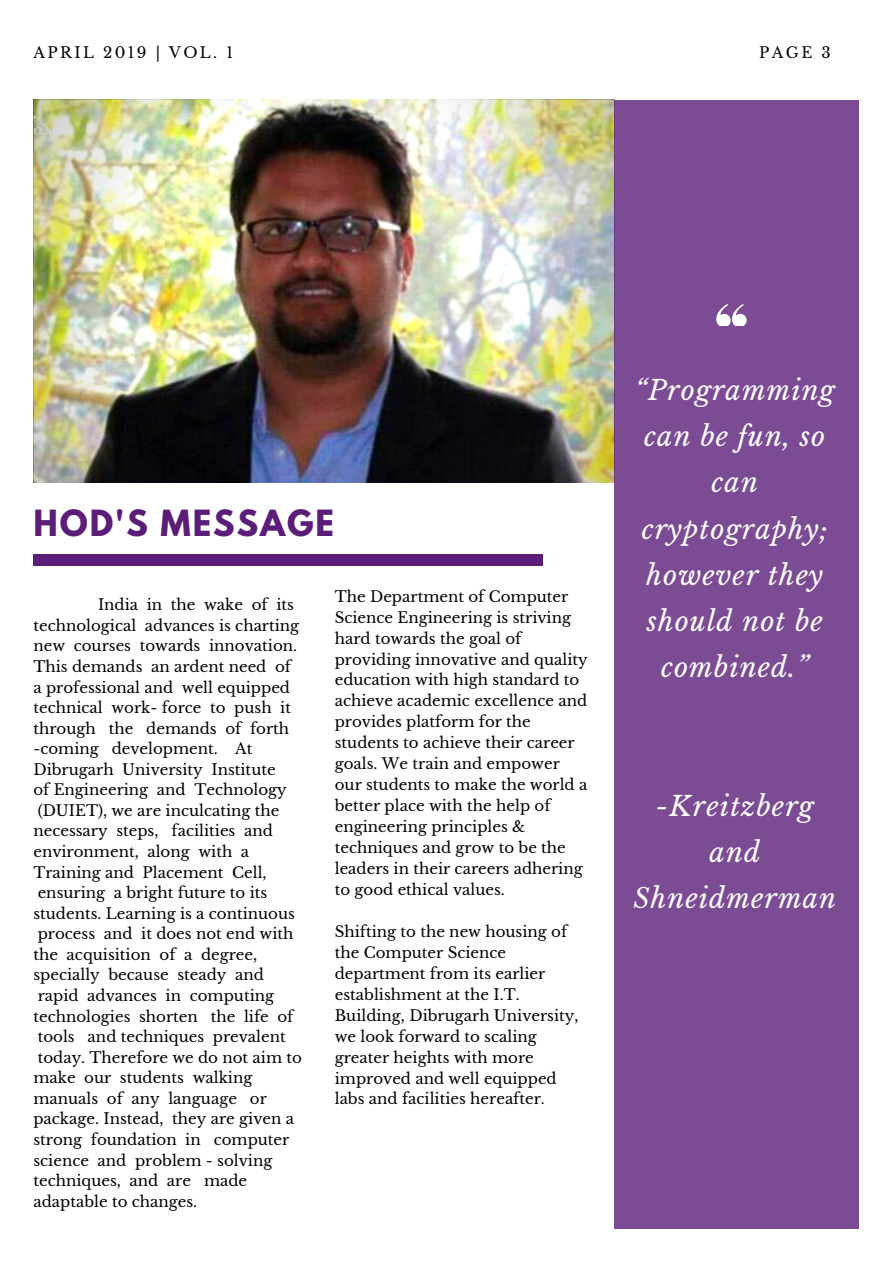
<style>
.page{position:relative;width:894px;height:1264px;background:#fff}
.page>*{position:absolute;margin:0;border:0;box-sizing:border-box;transform-origin:0 0}
.t1{font:700 31.95px "League Spartan";letter-spacing:.06em;color:#5b1e78}
.t2{font:italic 27px/46.2px "Libre Baskerville";letter-spacing:.04em;color:#fff;text-align:center}
.t3{font:15px/20.5px "Libre Baskerville";color:#000}
.t4{font:15px "Libre Baskerville";letter-spacing:.16em;color:#000}
</style>
<div class="page">
<img style="left:33px;top:100px;width:581px;height:382px">
<div style="left:614px;top:100px;width:244px;height:1128px;background:#7b4b93"></div>
<svg style="left:716px;top:304px;width:30px;height:22px"></svg>
<div style="left:33px;top:554px;width:509px;height:11px;background:#5b1e78"></div>
<p class="t4" style="left:33px;top:43px;width:201px">APRIL 2019 | VOL. 1</p>
<p class="t3" style="left:759px;top:42px;width:73px">PAGE 3</p>
<h1 class="t1" style="left:33px;top:507px;width:302px">HOD'S MESSAGE</h1>
<p class="t3" style="left:33px;top:594px;width:270px;text-indent:65px">India in the wake of its technological advances is charting new courses towards innovation.<br>This demands an ardent need of a professional and well equipped technical work- force to push it through the demands of forth -coming development. At<br>Dibrugarh University Institute<br>of Engineering and Technology (DUIET), we are inculcating the necessary steps, facilities and environment, along with a<br>Training and Placement Cell, ensuring a bright future to its students. Learning is a continuous process and it does not end with the acquisition of a degree, specially because steady and rapid advances in computing technologies shorten the life of tools and techniques prevalent today. Therefore we do not aim to make our students walking manuals of any language or package. Instead, they are given a strong foundation in computer science and problem - solving techniques, and are made adaptable to changes.</p>
<p class="t3" style="left:335px;top:586px;width:254px;line-height:21px">The Department of Computer<br>Science Engineering is striving hard towards the goal of providing innovative and quality education with high standard to achieve academic excellence and provides platform for the students to achieve their career goals. We train and empower our students to make the world a better place with the help of engineering principles &amp; techniques and grow to be the leaders in their careers adhering to good ethical values.</p>
<p class="t3" style="left:335px;top:921px;width:245px;line-height:21px">Shifting to the new housing of the Computer Science department from its earlier establishment at the I.T.<br>Building, Dibrugarh University, we look forward to scaling greater heights with more improved and well equipped labs and facilities hereafter.</p>
<h2 class="t2" style="left:635px;top:367px;width:201px">“Programming can be fun, so can cryptography; however they should not be combined.”</h2>
<h2 class="t2" style="left:633px;top:783px;width:204px">-Kreitzberg and<br>Shneidmerman</h2>
</div>
